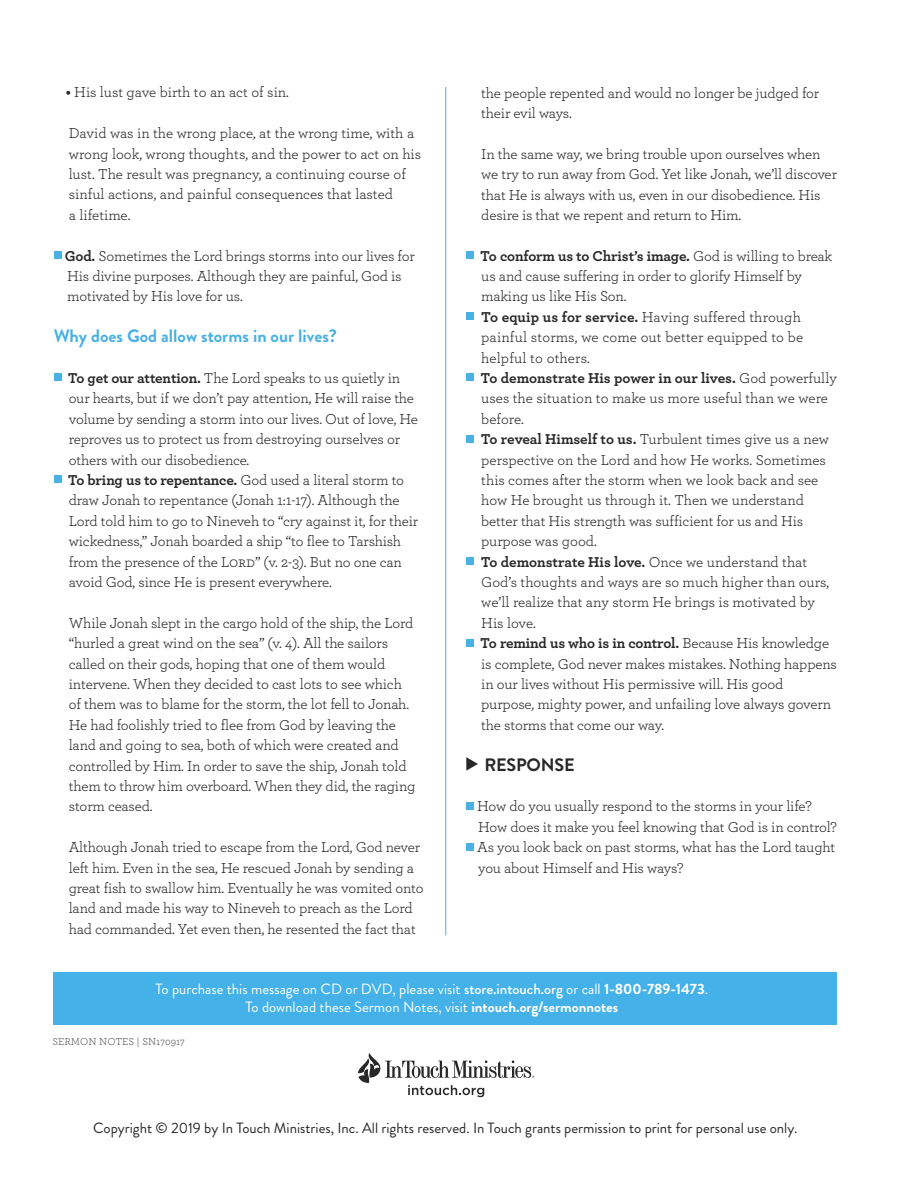
<style>
.page{position:relative;width:918px;height:1188px;background:#fff}
.page>*{position:absolute;margin:0;border:0;box-sizing:border-box;transform-origin:0 0}
.t1{font:700 18px "Brandon Grotesque";color:#4ab1e4}
.t2{font:700 18px "Brandon Grotesque";letter-spacing:-.01em;color:#292829}
.t3{font:15px/20.4px "Archer";letter-spacing:-.01em;color:#292829}
.t4{font:14.85px/18px "Brandon Grotesque";color:#fff;text-align:center}
.t5{font:14.85px "Brandon Grotesque";color:#292829}
.t6{font:10.5px "Archer";color:#58595b}
.s1{font-weight:700}
.s2{font-family:"Archer Book SC"}
.s3{font-weight:500}
</style>
<div class="page">
<div style="left:54px;top:251px;width:8px;height:8px;background:#4ab1e4"></div>
<div style="left:54px;top:374px;width:8px;height:7px;background:#4ab1e4"></div>
<div style="left:54px;top:476px;width:8px;height:7px;background:#4ab1e4"></div>
<div style="left:466px;top:251px;width:8px;height:8px;background:#4ab1e4"></div>
<div style="left:466px;top:312px;width:8px;height:8px;background:#4ab1e4"></div>
<div style="left:466px;top:374px;width:8px;height:7px;background:#4ab1e4"></div>
<div style="left:466px;top:435px;width:8px;height:8px;background:#4ab1e4"></div>
<div style="left:466px;top:557px;width:8px;height:8px;background:#4ab1e4"></div>
<div style="left:466px;top:639px;width:8px;height:8px;background:#4ab1e4"></div>
<svg style="left:466px;top:757px;width:12px;height:14px"></svg>
<div style="left:466px;top:802px;width:8px;height:8px;background:#4ab1e4"></div>
<div style="left:466px;top:843px;width:8px;height:8px;background:#4ab1e4"></div>
<hr style="left:445px;top:87px;width:1px;height:848px;background:#44b2e8">
<div style="left:54px;top:972px;width:783px;height:53px;background:#44b2e8"></div>
<svg style="left:358px;top:1053px;width:176px;height:44px"></svg>
<p class="t3" style="left:66px;top:82px;width:225px"><span class="s1">•</span> His lust gave birth to an act of sin.</p>
<p class="t3" style="left:69px;top:123px;width:354px">David was in the wrong place, at the wrong time, with a wrong look, wrong thoughts, and the power to act on his lust. The result was pregnancy, a continuing course of sinful actions, and painful consequences that lasted<br>a lifetime.</p>
<p class="t3" style="left:65px;top:245px;width:352px"><span class="s1">God.</span> Sometimes the Lord brings storms into our lives for<br>His divine purposes. Although they are painful, God is motivated by His love for us.</p>
<p class="t1" style="left:54px;top:324px;width:285px">Why does God allow storms in our lives?</p>
<p class="t3" style="left:68px;top:367px;width:352px"><span class="s1">To get our attention.</span> The Lord speaks to us quietly in our hearts, but if we don’t pay attention, He will raise the volume by sending a storm into our lives. Out of love, He reproves us to protect us from destroying ourselves or others with our disobedience.<br><span class="s1">To bring us to repentance.</span> God used a literal storm to draw Jonah to repentance (Jonah 1:1-17). Although the Lord told him to go to Nineveh to “cry against it, for their wickedness,” Jonah boarded a ship “to flee to Tarshish from the presence of the L<span class="s2">ord</span>” (v. 2-3). But no one can avoid God, since He is present everywhere.</p>
<p class="t3" style="left:69px;top:612px;width:348px">While Jonah slept in the cargo hold of the ship, the Lord “hurled a great wind on the sea” (v. 4). All the sailors called on their gods, hoping that one of them would intervene. When they decided to cast lots to see which of them was to blame for the storm, the lot fell to Jonah.<br>He had foolishly tried to flee from God by leaving the land and going to sea, both of which were created and controlled by Him. In order to save the ship, Jonah told them to throw him overboard. When they did, the raging storm ceased.</p>
<p class="t3" style="left:69px;top:837px;width:356px">Although Jonah tried to escape from the Lord, God never left him. Even in the sea, He rescued Jonah by sending a great fish to swallow him. Eventually he was vomited onto land and made his way to Nineveh to preach as the Lord had commanded. Yet even then, he resented the fact that</p>
<p class="t3" style="left:481px;top:82px;width:339px">the people repented and would no longer be judged for their evil ways.</p>
<p class="t3" style="left:481px;top:143px;width:357px">In the same way, we bring trouble upon ourselves when we try to run away from God. Yet like Jonah, we’ll discover that He is always with us, even in our disobedience. His desire is that we repent and return to Him.</p>
<p class="t3" style="left:481px;top:245px;width:358px"><span class="s1">To conform us to Christ’s image.</span> God is willing to break us and cause suffering in order to glorify Himself by making us like His Son.<br><span class="s1">To equip us for service.</span> Having suffered through painful storms, we come out better equipped to be helpful to others.<br><span class="s1">To demonstrate His power in our lives.</span> God powerfully uses the situation to make us more useful than we were before.<br><span class="s1">To reveal Himself to us.</span> Turbulent times give us a new perspective on the Lord and how He works. Sometimes this comes after the storm when we look back and see how He brought us through it. Then we understand better that His strength was sufficient for us and His purpose was good.<br><span class="s1">To demonstrate His love.</span> Once we understand that God’s thoughts and ways are so much higher than ours, we’ll realize that any storm He brings is motivated by His love.<br><span class="s1">To remind us who is in control.</span> Because His knowledge is complete, God never makes mistakes. Nothing happens in our lives without His permissive will. His good purpose, mighty power, and unfailing love always govern the storms that come our way.</p>
<p class="t2" style="left:484px;top:752px;width:92px">RESPONSE</p>
<p class="t3" style="left:477px;top:796px;width:361px">How do you usually respond to the storms in your life?<br>How does it make you feel knowing that God is in control?<br>As you look back on past storms, what has the Lord taught you about Himself and His ways?</p>
<p class="t4" style="left:156px;top:980px;width:554px">To purchase this message on CD or DVD, please visit <span class="s3">store.intouch.org</span> or call <span class="s1">1-800-789-1473</span>.<br>To download these Sermon Notes, visit <span class="s1">intouch.org/sermonnotes</span></p>
<p class="t6" style="left:52px;top:1035px;width:134px">SERMON NOTES | SN170917</p>
<p class="t5" style="left:93px;top:1117px;width:706px">Copyright © 2019 by In Touch Ministries, Inc. All rights reserved. In Touch grants permission to print for personal use only.</p>
</div>
